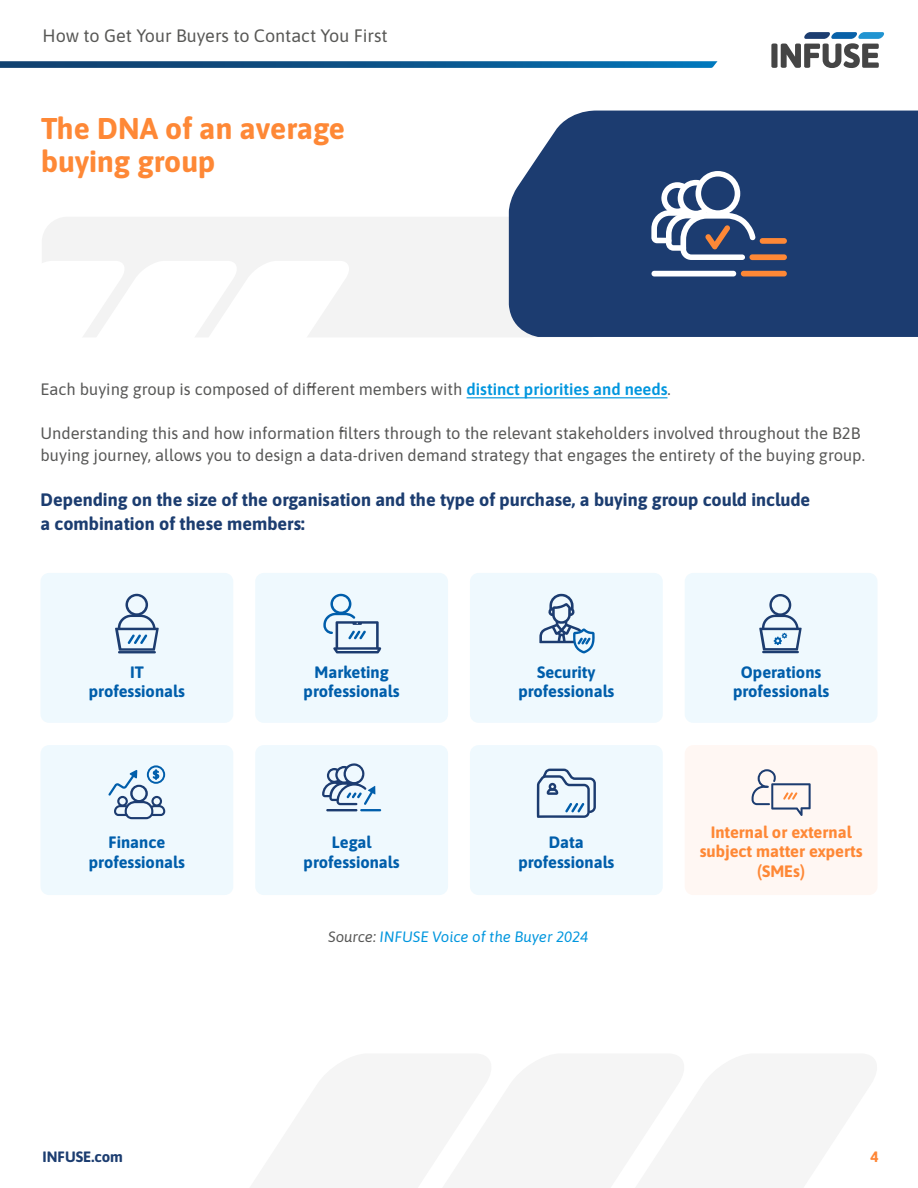
<style>
.page{position:relative;width:918px;height:1188px;background:#fff}
.page>*{position:absolute;margin:0;border:0;box-sizing:border-box;transform-origin:0 0}
.t1{font:700 30px/33px "Asap";color:#fe8836}
.t2{font:700 18px/24px "Asap";color:#1c3d70}
.t3{font:18px "Asap";color:#585856}
.t4{font:16.5px/22.5px "Asap";color:#575756}
.t5{font:700 16.5px/19.5px "Asap";color:#005eab;text-align:center}
.t6{font:700 16.5px/19.5px "Asap";color:#fe8836;text-align:center}
.t7{font:italic 15px "Asap";color:#0096de}
.t8{font:700 15px "Asap";color:#1c3d70}
.t9{font:700 15px "Asap";color:#fe8636}
.s1{font-weight:600;color:#0096de}
.s2{color:#575756}
</style>
<div class="page">
<div style="left:42px;top:217px;width:573px;height:120px;background:#f3f3f3;border-radius:26px"></div>
<svg style="left:42px;top:261px;width:307px;height:76px"></svg>
<div style="left:509px;top:111px;width:409px;height:226px;background:#1c3c70"></div>
<div style="left:652px;top:271px;width:84px;height:5px;background:#fff;border-radius:3px"></div>
<svg style="left:651px;top:171px;width:105px;height:89px"></svg>
<div style="left:741px;top:271px;width:46px;height:5px;background:#fe8836;border-radius:3px"></div>
<div style="left:749px;top:254px;width:38px;height:6px;background:#fe8836;border-radius:3px"></div>
<div style="left:760px;top:238px;width:27px;height:6px;background:#fe8836;border-radius:3px"></div>
<hr style="left:467px;top:397px;width:201px;height:1px;background:#0096de">
<div style="left:41px;top:573px;width:192px;height:150px;background:#eff9fe;border-radius:9px"></div>
<div style="left:41px;top:745px;width:192px;height:150px;background:#eff9fe;border-radius:9px"></div>
<div style="left:255px;top:573px;width:193px;height:150px;background:#eff9fe;border-radius:9px"></div>
<div style="left:255px;top:745px;width:193px;height:150px;background:#eff9fe;border-radius:9px"></div>
<div style="left:470px;top:573px;width:193px;height:150px;background:#eff9fe;border-radius:9px"></div>
<div style="left:470px;top:745px;width:193px;height:150px;background:#eff9fe;border-radius:9px"></div>
<div style="left:685px;top:573px;width:193px;height:150px;background:#eff9fe;border-radius:9px"></div>
<div style="left:685px;top:745px;width:193px;height:150px;background:#fff7f3;border-radius:9px"></div>
<svg style="left:115px;top:594px;width:44px;height:59px"></svg>
<svg style="left:108px;top:765px;width:57px;height:54px"></svg>
<svg style="left:323px;top:594px;width:58px;height:59px"></svg>
<hr style="left:326px;top:809px;width:31px;height:2px;background:#1c3c70">
<svg style="left:322px;top:763px;width:53px;height:42px"></svg>
<hr style="left:360px;top:809px;width:21px;height:2px;background:#005eab">
<svg style="left:539px;top:594px;width:56px;height:59px"></svg>
<svg style="left:537px;top:769px;width:59px;height:49px"></svg>
<svg style="left:759px;top:594px;width:43px;height:59px"></svg>
<svg style="left:752px;top:769px;width:59px;height:47px"></svg>
<svg style="left:771px;top:32px;width:113px;height:36px"></svg>
<svg style="left:0;top:61px;width:718px;height:7px;background:#175d91"></svg>
<p class="t3" style="left:43px;top:23px;width:347px">How to Get Your Buyers to Contact You First</p>
<h1 class="t1" style="left:41px;top:110px;width:305px">The DNA of an average buying group</h1>
<p class="t4" style="left:40px;top:377px;width:632px">Each buying group is composed of different members with <span class="s1">distinct priorities and needs</span>.</p>
<p class="t4" style="left:40px;top:421px;width:826px">Understanding this and how information filters through to the relevant stakeholders involved throughout the B2B buying journey, allows you to design a data-driven demand strategy that engages the entirety of the buying group.</p>
<p class="t2" style="left:40px;top:487px;width:771px">Depending on the size of the organisation and the type of purchase, a buying group could include a combination of these members:</p>
<p class="t5" style="left:89px;top:661px;width:98px">IT professionals</p>
<p class="t5" style="left:89px;top:832px;width:98px">Finance professionals</p>
<p class="t5" style="left:304px;top:661px;width:98px">Marketing professionals</p>
<p class="t5" style="left:304px;top:832px;width:98px">Legal professionals</p>
<p class="t5" style="left:518px;top:661px;width:98px">Security professionals</p>
<p class="t5" style="left:518px;top:832px;width:98px">Data professionals</p>
<p class="t7" style="left:328px;top:926px;width:261px"><span class="s2">Source:</span> INFUSE Voice of the Buyer 2024</p>
<p class="t5" style="left:733px;top:661px;width:98px">Operations professionals</p>
<p class="t6" style="left:700px;top:821px;width:164px">Internal or external subject matter experts (SMEs)</p>
<p class="t8" style="left:43px;top:1146px;width:82px">INFUSE.com</p>
<p class="t9" style="left:871px;top:1146px;width:10px">4</p>
</div>
